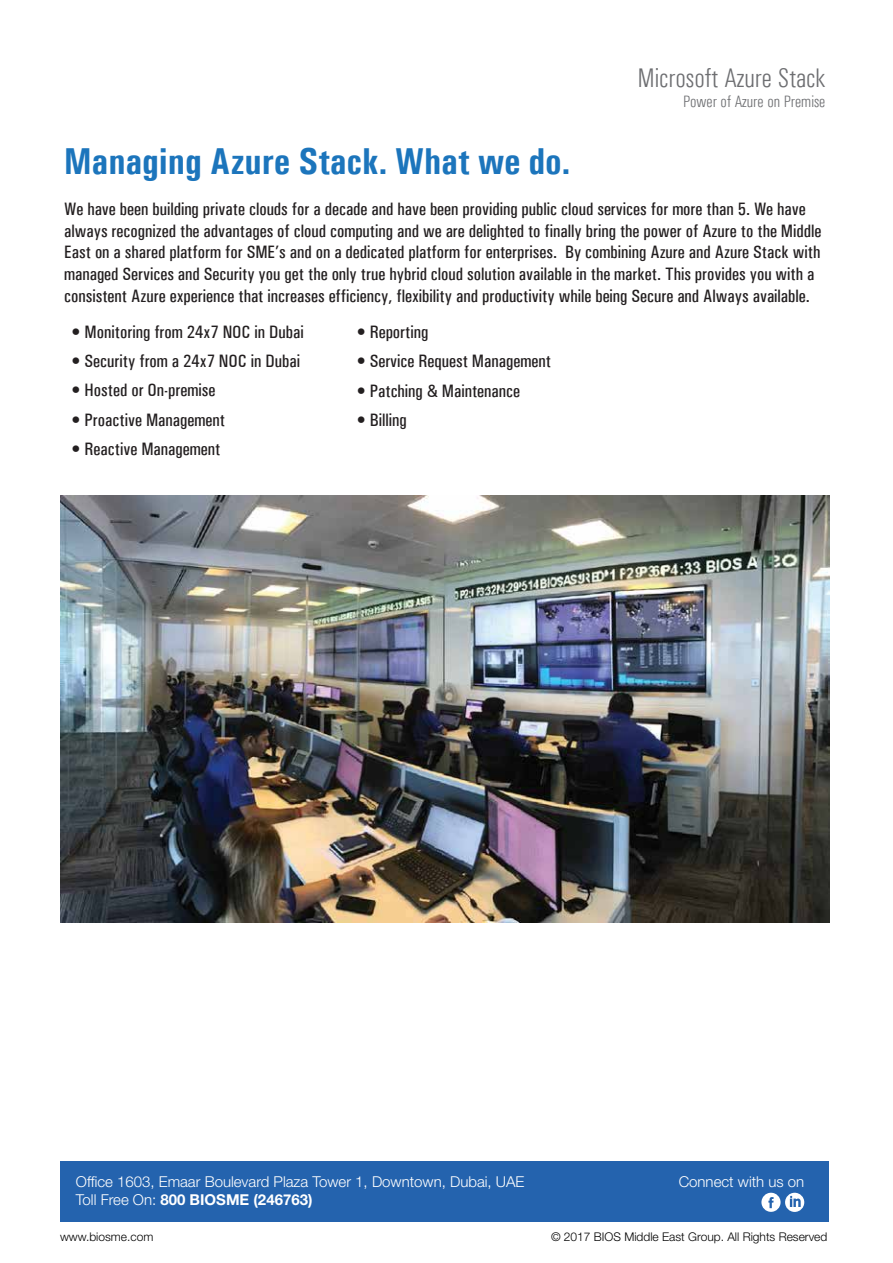
<style>
.page{position:relative;width:893px;height:1263px;background:#fff}
.page>*{position:absolute;margin:0;border:0;box-sizing:border-box;transform-origin:0 0}
.t1{font:700 condensed 37.5px "Univers";color:#1c75bc}
.t2{font:300 condensed 27px "Univers";color:#6d6e71}
.t3{font:500 condensed 18px/21.6px "Univers";color:#231f20}
.t4{font:300 condensed 16.5px "Univers";color:#6d6e71}
.t5{font:300 15px/18px "Helvetica Neue LT Std";color:#fff}
.t6{font:300 12px "Helvetica Neue LT Std";color:#010101}
.s1{font-weight:700}
</style>
<div class="page">
<div style="left:60px;top:1161px;width:768px;height:60px;background:#2463ae"></div>
<svg style="left:761px;top:1193px;width:43px;height:19px"></svg>
<img style="left:60px;top:495px;width:769px;height:427px">
<h1 class="t1" style="left:64px;top:139px;width:507px">Managing Azure Stack. What we do.</h1>
<h2 class="t2" style="left:637px;top:63px;width:190px">Microsoft Azure Stack</h2>
<p class="t4" style="left:683px;top:92px;width:144px">Power of Azure on Premise</p>
<p class="t3" style="left:64px;top:198px;width:759px">We have been building private clouds for a decade and have been providing public cloud services for more than 5. We have always recognized the advantages of cloud computing and we are delighted to finally bring the power of Azure to the Middle East on a shared platform for SME’s and on a dedicated platform for enterprises. By combining Azure and Azure Stack with managed Services and Security you get the only true hybrid cloud solution available in the market. This provides you with a consistent Azure experience that increases efficiency, flexibility and productivity while being Secure and Always available.</p>
<p class="t3" style="left:72px;top:321px;width:234px">• Monitoring from 24x7 NOC in Dubai</p>
<p class="t3" style="left:72px;top:350px;width:230px">• Security from a 24x7 NOC in Dubai</p>
<p class="t3" style="left:72px;top:380px;width:145px">• Hosted or On-premise</p>
<p class="t3" style="left:72px;top:409px;width:155px">• Proactive Management</p>
<p class="t3" style="left:72px;top:438px;width:150px">• Reactive Management</p>
<p class="t3" style="left:357px;top:321px;width:73px">• Reporting</p>
<p class="t3" style="left:357px;top:350px;width:196px">• Service Request Management</p>
<p class="t3" style="left:357px;top:380px;width:165px">• Patching &amp; Maintenance</p>
<p class="t3" style="left:357px;top:409px;width:51px">• Billing</p>
<p class="t5" style="left:76px;top:1172px;width:450px">Office 1603, Emaar Boulevard Plaza Tower 1, Downtown, Dubai, UAE<br>Toll Free On: <span class="s1">800 BIOSME (246763)</span></p>
<p class="t5" style="left:679px;top:1172px;width:127px">Connect with us on</p>
<p class="t6" style="left:60px;top:1230px;width:95px">www.biosme.com</p>
<p class="t6" style="left:551px;top:1230px;width:278px">© 2017 BIOS Middle East Group. All Rights Reserved</p>
</div>
